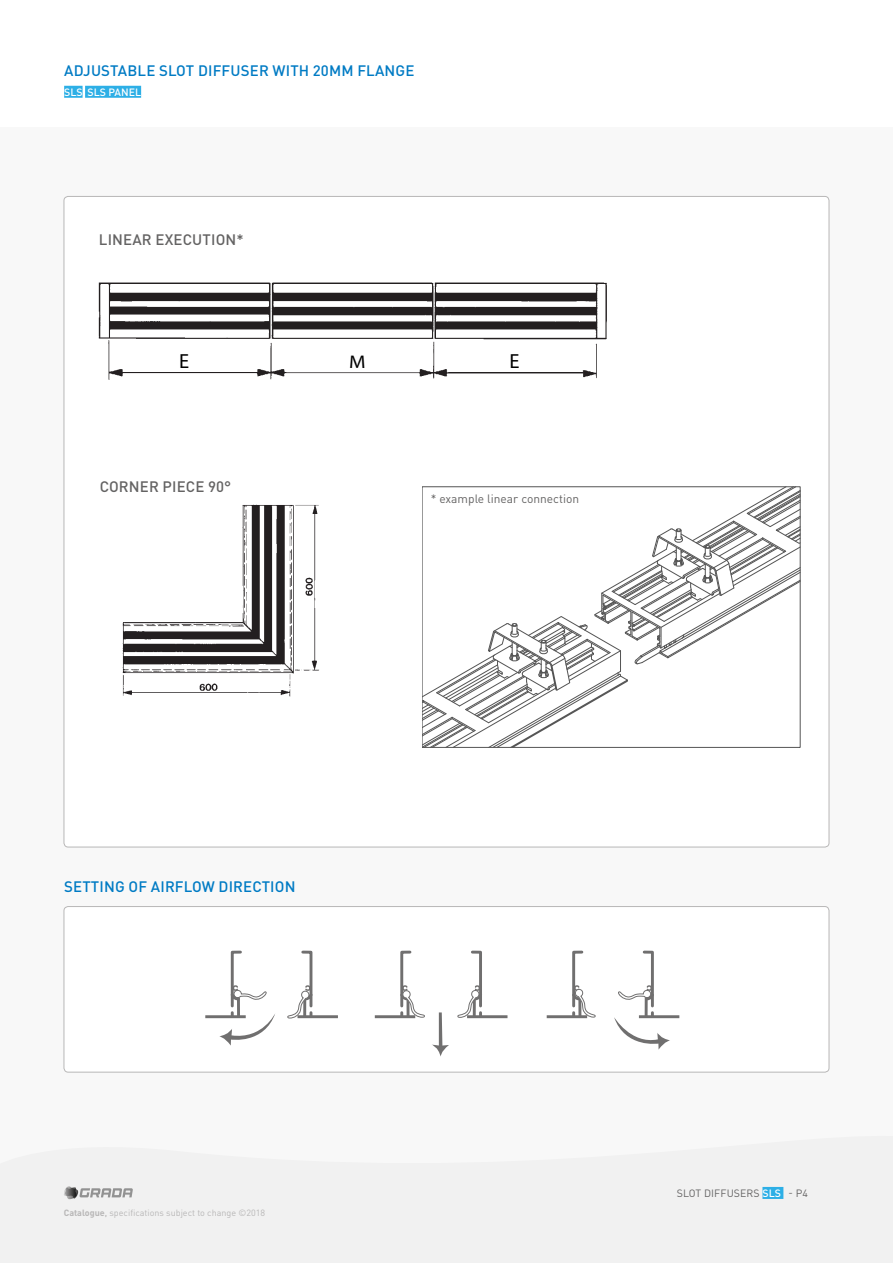
<style>
.page{position:relative;width:893px;height:1263px;background:#fff}
.page>*{position:absolute;margin:0;border:0;box-sizing:border-box;transform-origin:0 0}
.t1{font:20.4px "Myriad Pro";color:#000}
.t2{font:18.3px "Myriad Pro";color:#000;scale:1.11 1}
.t3{font:500 15px "DIN Pro";letter-spacing:.01em;color:#007bc4}
.t4{font:500 15px "DIN Pro";letter-spacing:.01em;color:#646363}
.t5{font:12px "DIN Pro";color:#646363}
.t6{font:10.5px "DIN Pro";letter-spacing:.01em;color:#646363}
.t7{font:500 10.5px "DIN Pro";color:#fff}
.t8{font:9px "DIN Pro";color:#b8b7b7}
.s1{font-size:18.3px}
.s2{font-weight:700}
.s3{font-weight:500}
.s4{font-weight:500;color:#fff}
</style>
<div class="page">
<div style="left:0;top:128px;width:893px;height:1135px;background:#f8f8f8"></div>
<svg style="left:64px;top:1186px;width:69px;height:13px"></svg>
<div style="left:64px;top:86px;width:19px;height:12px;background:#2dafe6"></div>
<div style="left:85px;top:86px;width:56px;height:12px;background:#2dafe6"></div>
<div style="left:762px;top:1187px;width:21px;height:12px;background:#2dafe6"></div>
<div style="left:64px;top:196px;width:765px;height:651px;background:#fff;border-radius:4px"></div>
<div style="left:64px;top:906px;width:765px;height:166px;background:#fff;border-radius:4px"></div>
<div style="left:64px;top:906px;width:765px;height:166px;border:1px solid #b8b7b7;border-radius:4px"></div>
<hr style="left:205px;top:1015px;width:41px;height:3px;background:#706f6f">
<svg style="left:432px;top:1012px;width:17px;height:45px"></svg>
<svg style="left:219px;top:950px;width:56px;height:95px"></svg>
<hr style="left:297px;top:1015px;width:41px;height:3px;background:#706f6f">
<svg style="left:287px;top:950px;width:27px;height:69px"></svg>
<hr style="left:639px;top:1015px;width:40px;height:3px;background:#706f6f">
<svg style="left:614px;top:950px;width:56px;height:99px"></svg>
<hr style="left:547px;top:1015px;width:40px;height:3px;background:#706f6f">
<svg style="left:571px;top:950px;width:25px;height:68px"></svg>
<hr style="left:467px;top:1015px;width:40px;height:3px;background:#706f6f">
<svg style="left:457px;top:950px;width:26px;height:68px"></svg>
<hr style="left:375px;top:1015px;width:40px;height:3px;background:#706f6f">
<svg style="left:399px;top:950px;width:26px;height:68px"></svg>
<svg style="left:422px;top:487px;width:379px;height:261px"></svg>
<img style="left:98px;top:282px;width:509px;height:98px">
<div style="left:186px;top:352px;width:15px;height:18px;background:#fff"></div>
<div style="left:346px;top:352px;width:15px;height:18px;background:#fff"></div>
<div style="left:507px;top:352px;width:14px;height:18px;background:#fff"></div>
<div style="left:179px;top:351px;width:28px;height:18px;background:#fff"></div>
<div style="left:510px;top:351px;width:27px;height:18px;background:#fff"></div>
<img style="left:122px;top:504px;width:197px;height:193px">
<p class="t3" style="left:64px;top:59px;width:352px">ADJUSTABLE SLOT DIFFUSER WITH 20MM FLANGE</p>
<p class="t7" style="left:64px;top:83px;width:78px">SLS SLS PANEL</p>
<p class="t4" style="left:99px;top:227px;width:146px">LINEAR EXECUTION*</p>
<h1 class="t1" style="left:179px;top:348px;width:21px">E<span class="s1">L</span></h1>
<p class="t2" style="left:349px;top:350px;width:16px">M</p>
<h1 class="t1" style="left:510px;top:348px;width:13px">E<span class="s1">R</span></h1>
<p class="t4" style="left:100px;top:475px;width:133px">CORNER PIECE 90°</p>
<p class="t5" style="left:431px;top:491px;width:150px">* example linear connection</p>
<p class="t3" style="left:64px;top:874px;width:233px">SETTING OF AIRFLOW DIRECTION</p>
<p class="t8" style="left:64px;top:1207px;width:203px"><span class="s2">Catalogue</span><span class="s3">,</span> specifications subject to change ©2018</p>
<p class="t6" style="left:677px;top:1186px;width:133px">SLOT DIFFUSERS <span class="s4">SLS</span> - P4</p>
</div>
